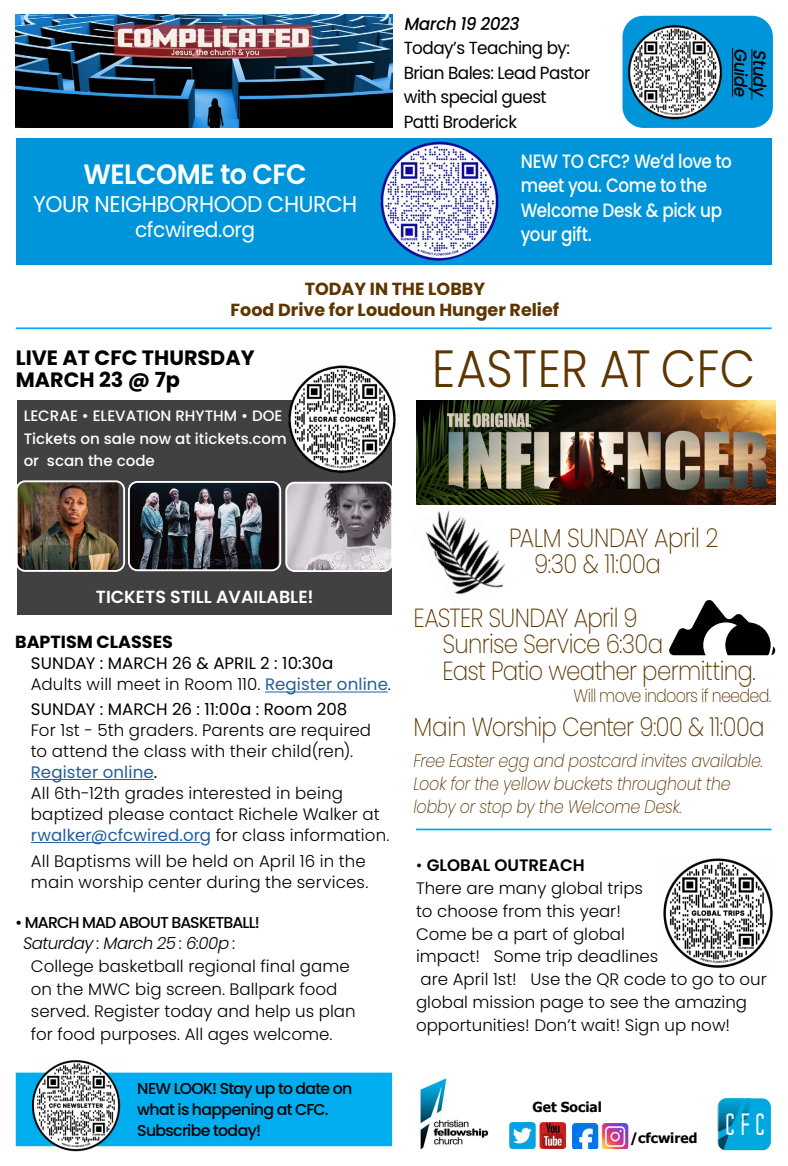
<style>
.page{position:relative;width:788px;height:1166px;background:#fff}
.page>*{position:absolute;margin:0;border:0;box-sizing:border-box;transform-origin:0 0}
.t1{font:300 52.32px "Poppins";letter-spacing:.005em;color:#5d3600;scale:.88 1}
.t2{font:600 28px "Poppins";letter-spacing:-.02em;color:#fff;scale:.96 1}
.t3{font:200 26.07px/26.2px "Poppins";letter-spacing:-.03em;color:#5d3600;scale:.88 1}
.t4{font:22.75px "Poppins";letter-spacing:-.02em;color:#fff;scale:.96 1}
.t5{font:21px "Poppins";letter-spacing:-.02em;color:#fff;scale:.96 1}
.t6{font:700 20.82px/22.6px "Poppins";color:#000}
.t7{font:500 19.25px/24.5px "Poppins";letter-spacing:-.02em;color:#fff;scale:.87 1}
.t8{font:italic 200 18.2px/22.8px "Poppins";letter-spacing:-.015em;color:#5d3600;scale:.88 1}
.t9{font:200 18.2px "Poppins";letter-spacing:-.04em;color:#5d3600;scale:.88 1}
.t10{font:17.5px/24.5px "Poppins";letter-spacing:-.03em;color:#000;scale:.96 1}
.t11{font:700 17.5px/21px "Poppins";color:#5d3600;text-align:center}
.t12{font:600 17.5px "Poppins";color:#fff}
.t13{font:italic 500 17.5px "Poppins";color:#000;scale:.96 1}
.t14{font:700 17.5px "Poppins";color:#000}
.t15{font:300 16.62px/22.8px "Poppins";color:#000}
.t16{font:16.62px/21px "Poppins";color:#000}
.t17{font:italic 300 16.62px "Poppins";letter-spacing:-.035em;color:#000}
.t18{font:500 15.75px/21px "Poppins";letter-spacing:-.045em;color:#000}
.t19{font:500 15.05px/22.6px "Poppins";color:#fff}
.t20{font:700 13.83px "Tahoma";color:#000}
.s1{font-weight:300}
.s2{color:#215e9e}
.s3{font-weight:400;color:#215e9e}
.s4{font-weight:400}
.s5{font-weight:600}
</style>
<div class="page">
<img style="left:425px;top:510px;width:81px;height:85px">
<div style="left:17px;top:400px;width:375px;height:214px;background:#414042"></div>
<div style="left:16px;top:138px;width:755px;height:126px;background:#0095da"></div>
<img style="left:380px;top:141px;width:119px;height:120px">
<img style="left:16px;top:14px;width:376px;height:114px">
<div style="left:622px;top:16px;width:150px;height:112px;background:#0095da;border-radius:21px"></div>
<hr style="left:751px;top:49px;width:1px;height:51px;background:#000">
<hr style="left:732px;top:48px;width:1px;height:49px;background:#000">
<img style="left:626px;top:24px;width:97px;height:97px">
<img style="left:420px;top:1078px;width:69px;height:71px">
<img style="left:751px;top:1098px;width:19px;height:52px">
<svg style="left:717px;top:1098px;width:34px;height:52px;background:#0c99c8"></svg>
<img style="left:572px;top:1123px;width:57px;height:25px">
<img style="left:509px;top:1122px;width:56px;height:26px">
<img style="left:17px;top:483px;width:101px;height:88px">
<div style="left:16px;top:480px;width:109px;height:92px;border:2px solid #fff;border-radius:8px"></div>
<img style="left:129px;top:482px;width:149px;height:88px">
<div style="left:128px;top:481px;width:153px;height:90px;border:2px solid #fff;border-radius:8px"></div>
<img style="left:288px;top:482px;width:104px;height:89px">
<div style="left:285px;top:482px;width:108px;height:90px;border:2px solid #fff;border-radius:8px"></div>
<img style="left:288px;top:365px;width:108px;height:108px">
<hr style="left:16px;top:327px;width:755px;height:2px;background:#00aeef">
<svg style="left:669px;top:600px;width:107px;height:55px"></svg>
<hr style="left:416px;top:828px;width:355px;height:2px;background:#00aeef">
<img style="left:416px;top:400px;width:359px;height:105px">
<div style="left:16px;top:1072px;width:376px;height:74px;background:#00aeef;border:2px solid #00aeef"></div>
<img style="left:33px;top:1060px;width:89px;height:92px">
<hr style="left:265px;top:691px;width:123px;height:1px;background:#215e9e">
<hr style="left:31px;top:779px;width:123px;height:1px;background:#215e9e">
<hr style="left:31px;top:842px;width:169px;height:1px;background:#215e9e">
<img style="left:663px;top:858px;width:110px;height:110px">
<h2 class="t2" style="left:83px;top:158px;width:234px">WELCOME to CFC</h2>
<h3 class="t4" style="left:33px;top:190px;width:339px">YOUR NEIGHBORHOOD CHURCH</h3>
<p class="t5" style="left:135px;top:217px;width:127px">cfcwired.org</p>
<p class="t13" style="left:403px;top:14px;width:126px">March 19 2023</p>
<p class="t10" style="left:403px;top:36px;width:196px">Today’s Teaching by:<br>Brian Bales: Lead Pastor with special guest<br>Patti Broderick</p>
<p class="t13" style="left:750px;top:48px;width:57px;rotate:90deg">Guide</p>
<p class="t13" style="left:769px;top:49px;width:55px;rotate:90deg">Study</p>
<p class="t7" style="left:521px;top:149px;width:244px">NEW TO CFC? We’d love to meet you. Come to the<br>Welcome Desk &amp; pick up your gift.</p>
<p class="t11" style="left:231px;top:278px;width:330px">TODAY IN THE LOBBY<br>Food Drive for Loudoun Hunger Relief</p>
<p class="t6" style="left:16px;top:346px;width:240px">LIVE AT CFC THURSDAY<br>MARCH 23 @ 7p</p>
<p class="t19" style="left:24px;top:404px;width:265px">LECRAE • ELEVATION RHYTHM • DOE<br>Tickets on sale now at itickets.com or scan the code</p>
<h1 class="t1" style="left:432px;top:338px;width:368px">EASTER AT CFC</h1>
<p class="t12" style="left:96px;top:586px;width:219px">TICKETS STILL AVAILABLE!</p>
<p class="t14" style="left:15px;top:632px;width:159px">BAPTISM CLASSES</p>
<p class="t16" style="left:31px;top:653px;width:361px">SUNDAY : MARCH 26 &amp; APRIL 2 : 10:30a<br><span class="s1">Adults will meet in Room 110.</span> <span class="s2">Register online</span><span class="s1">.</span></p>
<p class="t16" style="left:31px;top:698px;width:318px">SUNDAY : MARCH 26 : 11:00a : Room 208</p>
<p class="t15" style="left:31px;top:719px;width:360px;line-height:21px">For 1st - 5th graders. Parents are required to attend the class with their child(ren).<br><span class="s3">Register online</span><span class="s4">.<br></span>All 6th-12th grades interested in being baptized please contact Richele Walker at <span class="s3">rwalker@cfcwired.org</span> for class information.</p>
<p class="t15" style="left:31px;top:851px;width:339px;line-height:21px">All Baptisms will be held on April 16 in the main worship center during the services.</p>
<p class="t18" style="left:15px;top:912px;width:246px">• MARCH MAD ABOUT BASKETBALL!</p>
<p class="t17" style="left:23px;top:933px;width:214px">Saturday : March 25 : 6:00p :</p>
<p class="t15" style="left:31px;top:954px;width:326px">College basketball regional final game on the MWC big screen. Ballpark food served. Register today and help us plan for food purposes. All ages welcome.</p>
<p class="t18" style="left:137px;top:1077px;width:217px">NEW LOOK! Stay up to date on what is happening at CFC.<br>Subscribe today!</p>
<h3 class="t3" style="left:534px;top:524px;width:211px;text-indent:-25px">PALM SUNDAY April 2<br>9:30 &amp; 11:00a</h3>
<h3 class="t3" style="left:442px;top:605px;width:358px;text-indent:-29px">EASTER SUNDAY April 9<br>Sunrise Service 6:30a<br>East Patio weather permitting.</h3>
<p class="t9" style="left:573px;top:685px;width:226px">Will move indoors if needed.</p>
<h3 class="t3" style="left:413px;top:713px;width:400px">Main Worship Center 9:00 &amp; 11:00a</h3>
<p class="t8" style="left:413px;top:749px;width:399px">Free Easter egg and postcard invites available.<br>Look for the yellow buckets throughout the lobby or stop by the Welcome Desk.</p>
<p class="t15" style="left:416px;top:854px;width:352px">• <span class="s5">GLOBAL OUTREACH<br></span>There are many global trips<br>to choose from this year!<br>Come be a part of global<br>impact! Some trip deadlines<br>are April 1st! Use the QR code to go to our global mission page to see the amazing opportunities! Don’t wait! Sign up now!</p>
<p class="t20" style="left:532px;top:1097px;width:71px">Get Social</p>
<p class="t20" style="left:630px;top:1127px;width:136px">/cfcwired <sup>C</sup> <sup>F</sup> <sup>C</sup></p>
</div>
